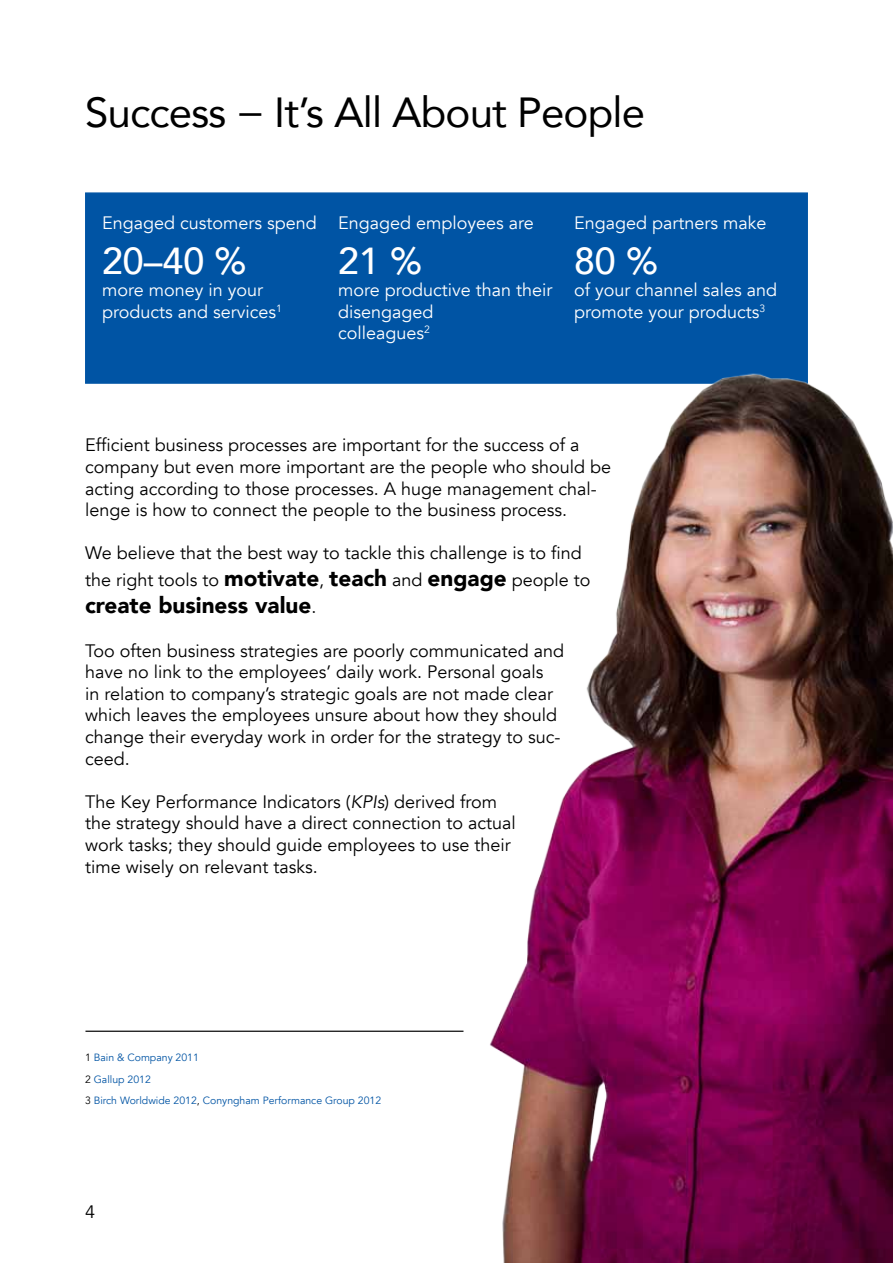
<style>
.page{position:relative;width:893px;height:1263px;background:#fff}
.page>*{position:absolute;margin:0;border:0;box-sizing:border-box;transform-origin:0 0}
.t1{font:42px "Avenir";letter-spacing:-.02em;color:#000}
.t2{font:500 37.5px "Avenir";color:#fff}
.t3{font:900 22.5px "Avenir";color:#000}
.t4{font:18px/21.6px "Avenir";color:#000}
.t5{font:18px/21.6px "Avenir";color:#fff}
.t6{font:10.5px/21.6px "Avenir";color:#0054a4}
.s1{font-weight:900;font-size:22.5px}
.s2{font-weight:400;font-size:18px}
.s3{font-style:italic}
.s4{color:#000}
</style>
<div class="page">
<div style="left:85px;top:192px;width:723px;height:192px;background:#0054a4;border:2px solid #0054a4"></div>
<img style="left:463px;top:352px;width:430px;height:911px">
<hr style="left:85px;top:1031px;width:378px;height:1px;background:#000">
<h1 class="t1" style="left:85px;top:79px;width:562px">Success − It’s All About People</h1>
<p class="t5" style="left:102px;top:213px;width:216px">Engaged customers spend</p>
<h2 class="t2" style="left:102px;top:229px;width:146px">20–40 %</h2>
<p class="t5" style="left:102px;top:279px;width:181px">more money in your products and services<sup>1</sup></p>
<p class="t5" style="left:338px;top:213px;width:197px">Engaged employees are</p>
<h2 class="t2" style="left:338px;top:229px;width:86px">21 %</h2>
<p class="t5" style="left:338px;top:279px;width:216px">more productive than their disengaged<br>colleagues<sup>2</sup></p>
<p class="t5" style="left:574px;top:213px;width:194px">Engaged partners make</p>
<h2 class="t2" style="left:574px;top:229px;width:86px">80 %</h2>
<p class="t5" style="left:574px;top:279px;width:205px">of your channel sales and promote your products<sup>3</sup></p>
<p class="t4" style="left:85px;top:435px;width:528px">Efficient business processes are important for the success of a company but even more important are the people who should be acting according to those processes. A huge management chal&shy;lenge is how to connect the people to the business process.</p>
<p class="t4" style="left:85px;top:540px;width:507px;line-height:27px">We believe that the best way to tackle this challenge is to find the right tools to <span class="s1">motivate</span>, <span class="s1">teach</span> and <span class="s1">engage</span> people to</p>
<p class="t3" style="left:85px;top:586px;width:233px">create business value<span class="s2">.</span></p>
<p class="t4" style="left:85px;top:640px;width:481px">Too often business strategies are poorly communicated and have no link to the employees’ daily work. Personal goals<br>in relation to company’s strategic goals are not made clear which leaves the employees unsure about how they should change their everyday work in order for the strategy to suc&shy;ceed.</p>
<p class="t4" style="left:85px;top:791px;width:432px">The Key Performance Indicators (<span class="s3">KPIs</span>) derived from the strategy should have a direct connection to actual work tasks; they should guide employees to use their time wisely on relevant tasks.</p>
<p class="t6" style="left:85px;top:1047px;width:298px"><span class="s4">1</span> Bain &amp; Company 2011<br><span class="s4">2</span> Gallup 2012<br><span class="s4">3</span> Birch Worldwide 2012<span class="s4">,</span> Conyngham Performance Group 2012</p>
<p class="t4" style="left:85px;top:1201px;width:12px">4</p>
</div>
